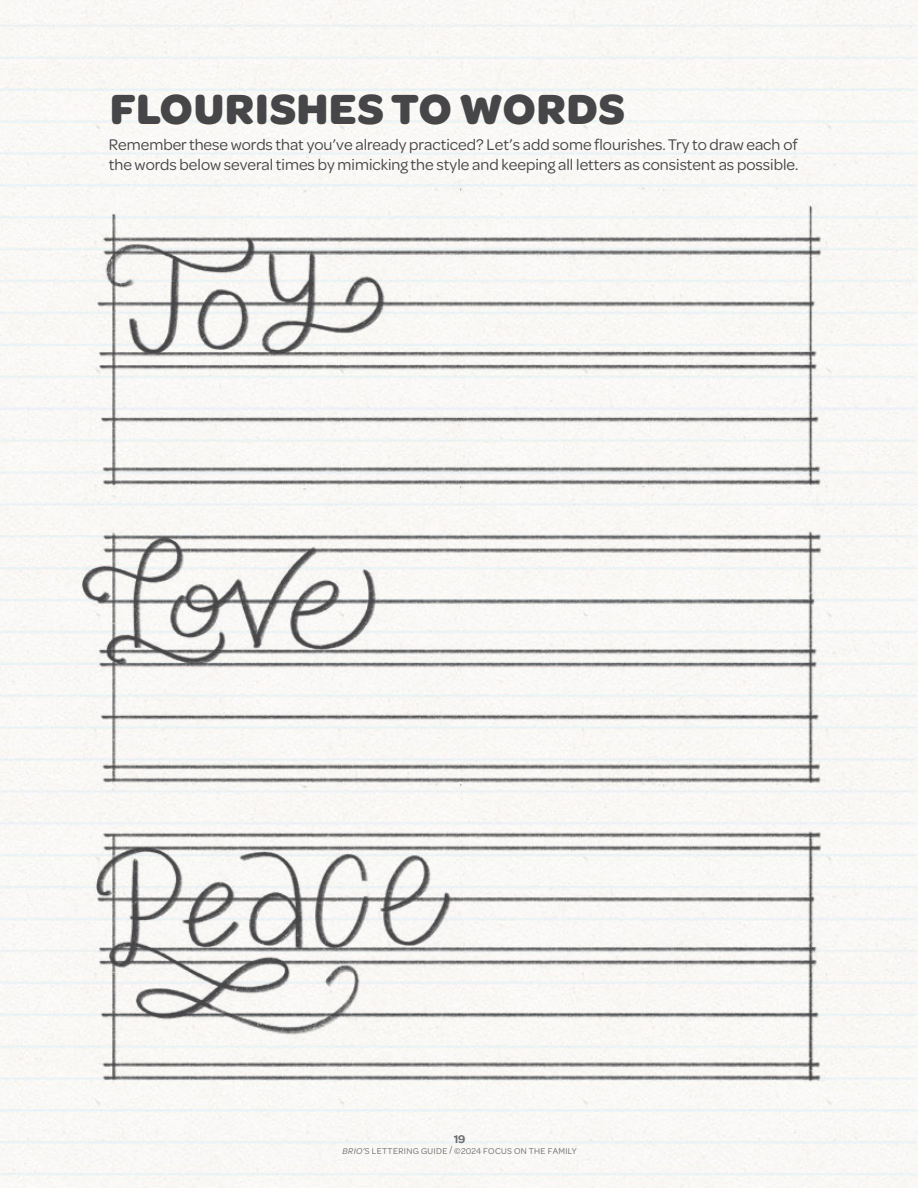
<style>
.page{position:relative;width:918px;height:1188px;background:#fff}
.page>*{position:absolute;margin:0;border:0;box-sizing:border-box;transform-origin:0 0}
.t1{font:700 45px "Omnes";letter-spacing:.02em;color:#464547}
.t2{font:16.5px/19.5px "Omnes";color:#464547}
.t3{font:600 12px "Omnes";color:#6d6e71}
.t4{font:9px "Omnes";letter-spacing:.04em;color:#6d6e71}
.s1{font-style:italic}
</style>
<div class="page">
<img style="left:15px;top:177px;width:876px;height:1000px">
<h1 class="t1" style="left:110px;top:82px;width:516px">FLOURISHES TO WORDS</h1>
<p class="t2" style="left:109px;top:136px;width:691px">Remember these words that you’ve already practiced? Let’s add some flourishes. Try to draw each of the words below several times by mimicking the style and keeping all letters as consistent as possible.</p>
<p class="t3" style="left:454px;top:1135px;width:13px">19</p>
<p class="t4" style="left:343px;top:1147px;width:236px"><span class="s1">BRIO’</span>S LETTERING GUIDE / ©2024 FOCUS ON THE FAMILY</p>
</div>
